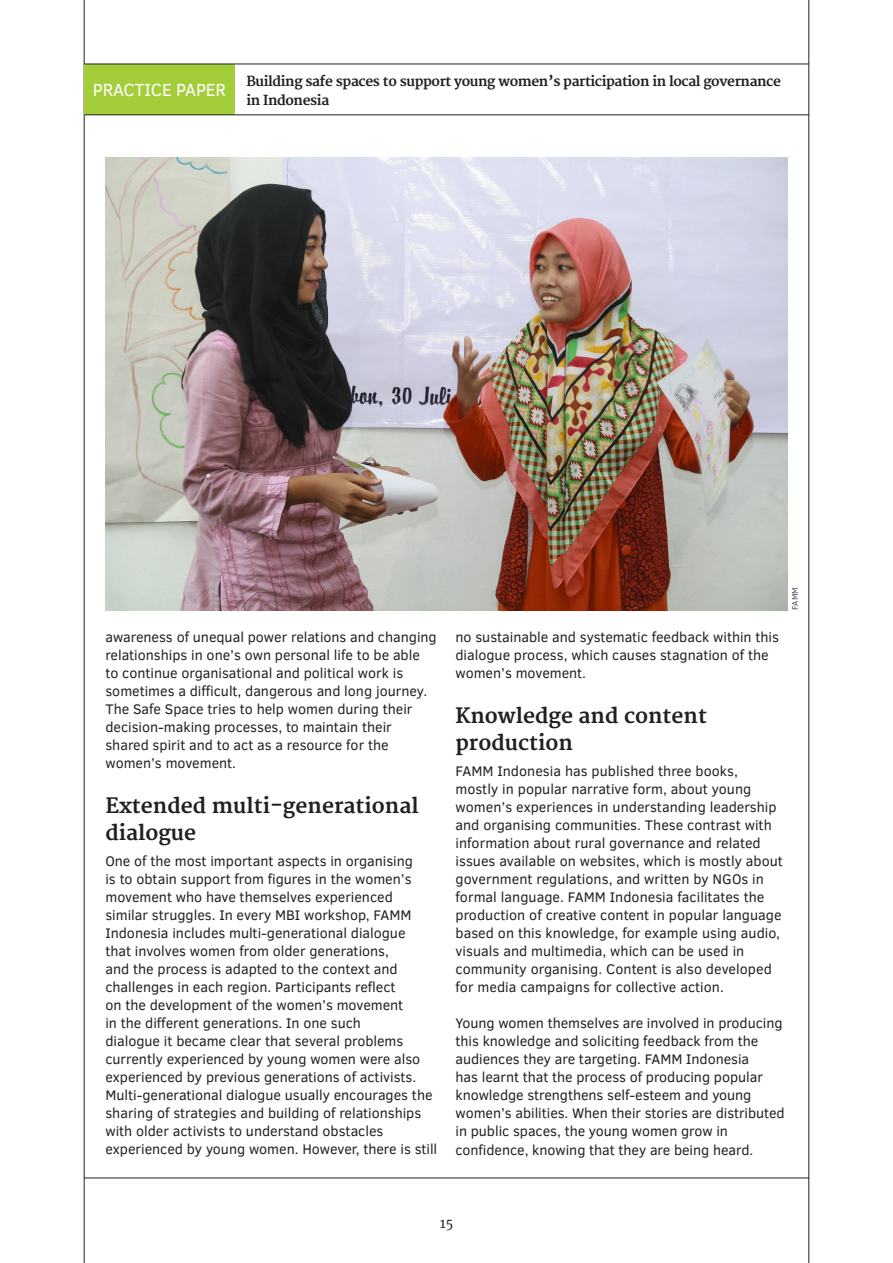
<style>
.page{position:relative;width:893px;height:1263px;background:#fff}
.page>*{position:absolute;margin:0;border:0;box-sizing:border-box;transform-origin:0 0}
.t1{font:700 20.7px/27px "Merriweather";color:#231f20}
.t2{font:18px "Clear Sans";letter-spacing:-.01em;color:#fff}
.t3{font:14.25px/18px "Clear Sans";color:#231f20}
.t4{font:700 13.5px/18.8px "Merriweather";letter-spacing:-.03em;color:#231f20}
.t5{font:13.5px "Merriweather";color:#231f20}
.t6{font:300 8.7px "Clear Sans";color:#231f20}
</style>
<div class="page">
<hr style="left:84px;top:0;width:1px;height:1263px;background:#231f20">
<hr style="left:808px;top:0;width:1px;height:1263px;background:#231f20">
<hr style="left:84px;top:1178px;width:725px;height:1px;background:#231f20">
<div style="left:84px;top:64px;width:151px;height:51px;background:#a3cd39"></div>
<hr style="left:84px;top:64px;width:151px;height:1px;background:#231f20">
<hr style="left:235px;top:64px;width:574px;height:1px;background:#231f20">
<hr style="left:84px;top:115px;width:151px;height:1px;background:#231f20">
<hr style="left:235px;top:115px;width:574px;height:1px;background:#231f20">
<img style="left:105px;top:157px;width:683px;height:453px">
<p class="t2" style="left:93px;top:78px;width:135px">PRACTICE PAPER</p>
<p class="t4" style="left:246px;top:73px;width:536px">Building safe spaces to support young women’s participation in local governance in Indonesia</p>
<p class="t3" style="left:105px;top:628px;width:333px">awareness of unequal power relations and changing relationships in one’s own personal life to be able<br>to continue organisational and political work is sometimes a difficult, dangerous and long journey.<br>The Safe Space tries to help women during their decision-making processes, to maintain their shared spirit and to act as a resource for the women’s movement.</p>
<h1 class="t1" style="left:105px;top:793px;width:315px">Extended multi-generational dialogue</h1>
<p class="t3" style="left:105px;top:852px;width:333px">One of the most important aspects in organising<br>is to obtain support from figures in the women’s movement who have themselves experienced similar struggles. In every MBI workshop, FAMM Indonesia includes multi-generational dialogue<br>that involves women from older generations,<br>and the process is adapted to the context and challenges in each region. Participants reflect<br>on the development of the women’s movement<br>in the different generations. In one such<br>dialogue it became clear that several problems currently experienced by young women were also experienced by previous generations of activists.<br>Multi-generational dialogue usually encourages the sharing of strategies and building of relationships with older activists to understand obstacles experienced by young women. However, there is still</p>
<p class="t6" style="left:789px;top:610px;width:24px;rotate:-90deg">FAMM</p>
<p class="t3" style="left:455px;top:628px;width:325px">no sustainable and systematic feedback within this dialogue process, which causes stagnation of the women’s movement.</p>
<h1 class="t1" style="left:455px;top:703px;width:253px">Knowledge and content production</h1>
<p class="t3" style="left:455px;top:762px;width:329px">FAMM Indonesia has published three books, mostly in popular narrative form, about young women’s experiences in understanding leadership and organising communities. These contrast with information about rural governance and related issues available on websites, which is mostly about government regulations, and written by NGOs in formal language. FAMM Indonesia facilitates the production of creative content in popular language based on this knowledge, for example using audio, visuals and multimedia, which can be used in community organising. Content is also developed for media campaigns for collective action.</p>
<p class="t3" style="left:455px;top:1014px;width:331px">Young women themselves are involved in producing this knowledge and soliciting feedback from the audiences they are targeting. FAMM Indonesia<br>has learnt that the process of producing popular knowledge strengthens self-esteem and young women’s abilities. When their stories are distributed in public spaces, the young women grow in confidence, knowing that they are being heard.</p>
<p class="t5" style="left:440px;top:1215px;width:15px">15</p>
</div>
